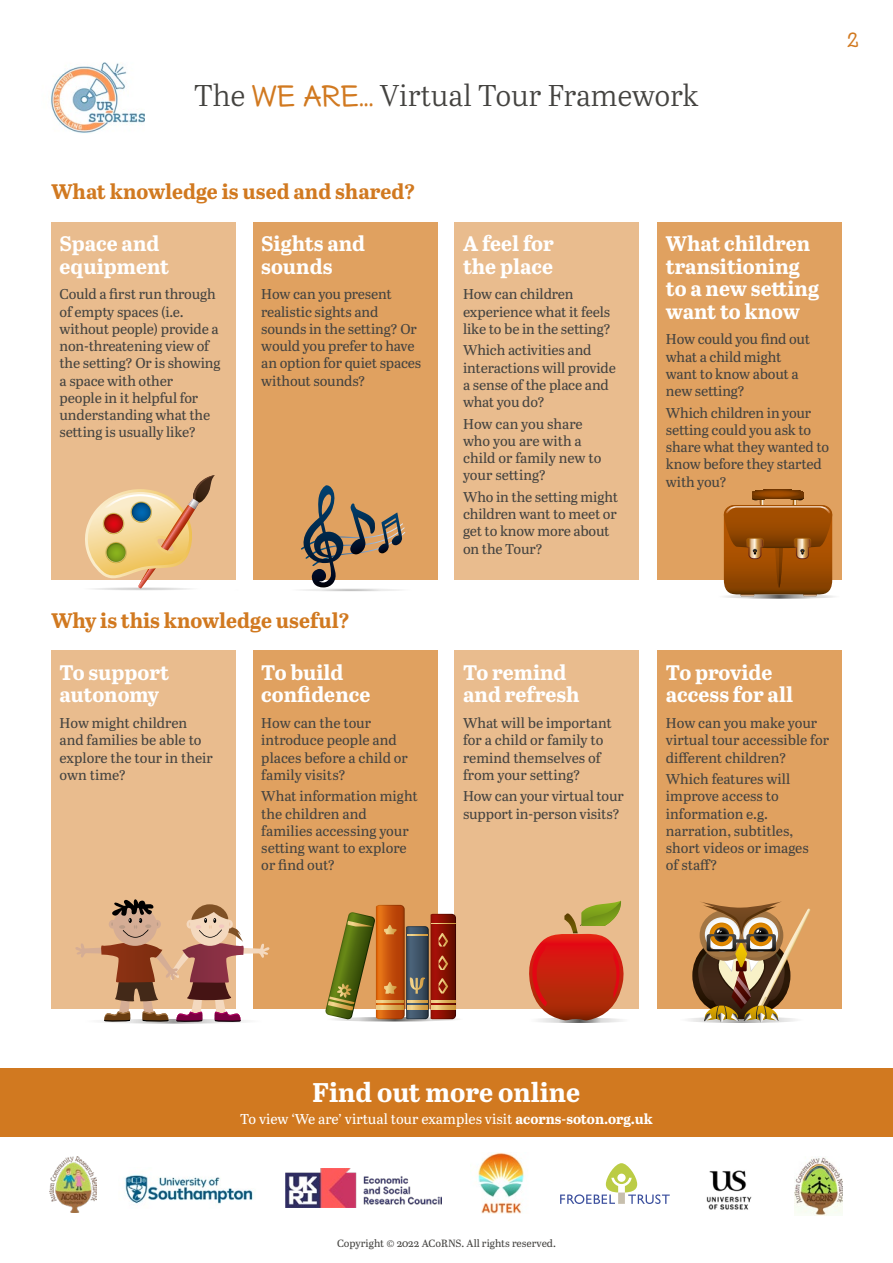
<style>
.page{position:relative;width:893px;height:1263px;background:#fff}
.page>*{position:absolute;margin:0;border:0;box-sizing:border-box;transform-origin:0 0}
.t1{font:30px "Abril Text Lt";color:#444340}
.t2{font:700 27px "Abril Text";color:#fff}
.t3{font:700 21px/22.5px "Abril Text";color:#fff}
.t4{font:700 21px "Abril Text";color:#d17920}
.t5{font:expanded 21px "Nexa Rust Handmade";color:#d17920}
.t6{font:14.25px/17.2px "Abril Text";letter-spacing:-.01em;color:#444340}
.t7{font:14.25px "Abril Text";color:#fff}
.t8{font:10.5px "Abril Text";color:#444340}
.s1{font-family:"Nexa Rust Handmade";font-stretch:expanded;color:#d17920}
.s2{font-weight:700}
</style>
<div class="page">
<div style="left:0;top:1068px;width:893px;height:68px;background:#d17920"></div>
<img style="left:50px;top:62px;width:95px;height:71px">
<img style="left:285px;top:1168px;width:156px;height:40px">
<img style="left:125px;top:1174px;width:128px;height:30px">
<img style="left:706px;top:1170px;width:46px;height:40px">
<svg style="left:560px;top:1163px;width:110px;height:41px"></svg>
<img style="left:49px;top:1157px;width:48px;height:56px">
<img style="left:795px;top:1157px;width:48px;height:59px">
<img style="left:478px;top:1153px;width:46px;height:60px">
<div style="left:51px;top:222px;width:185px;height:358px;background:#e9bc8e"></div>
<div style="left:51px;top:651px;width:185px;height:358px;background:#e9bc8e"></div>
<div style="left:253px;top:222px;width:184px;height:358px;background:#e0a160"></div>
<div style="left:253px;top:651px;width:184px;height:358px;background:#e0a160"></div>
<div style="left:455px;top:222px;width:184px;height:358px;background:#e9bc8e"></div>
<div style="left:455px;top:651px;width:184px;height:358px;background:#e9bc8e"></div>
<div style="left:657px;top:222px;width:185px;height:358px;background:#e0a160"></div>
<div style="left:657px;top:651px;width:185px;height:358px;background:#e0a160"></div>
<svg style="left:85px;top:475px;width:130px;height:115px"></svg>
<svg style="left:301px;top:485px;width:105px;height:106px"></svg>
<svg style="left:529px;top:901px;width:95px;height:122px"></svg>
<svg style="left:75px;top:899px;width:195px;height:124px"></svg>
<svg style="left:688px;top:901px;width:122px;height:122px"></svg>
<svg style="left:325px;top:905px;width:133px;height:116px"></svg>
<svg style="left:723px;top:489px;width:112px;height:110px;background:#a35e1d"></svg>
<h1 class="t1" style="left:194px;top:74px;width:506px">The <span class="s1">WE ARE...</span> Virtual Tour Framework</h1>
<h3 class="t5" style="left:847px;top:28px;width:13px">2</h3>
<h3 class="t4" style="left:51px;top:176px;width:366px">What knowledge is used and shared?</h3>
<h3 class="t3" style="left:60px;top:231px;width:111px">Space and equipment</h3>
<p class="t6" style="left:60px;top:285px;width:163px">Could a first run through of empty spaces (i.e. without people) provide a non-threatening view of the setting? Or is showing a space with other<br>people in it helpful for understanding what the setting is usually like?</p>
<h3 class="t3" style="left:261px;top:231px;width:105px">Sights and sounds</h3>
<p class="t6" style="left:261px;top:285px;width:161px">How can you present realistic sights and sounds in the setting? Or would you prefer to have an option for quiet spaces without sounds?</p>
<h3 class="t4" style="left:51px;top:605px;width:300px">Why is this knowledge useful?</h3>
<h3 class="t3" style="left:60px;top:660px;width:111px">To support autonomy</h3>
<p class="t6" style="left:60px;top:714px;width:155px">How might children and families be able to explore the tour in their own time?</p>
<h3 class="t3" style="left:261px;top:660px;width:111px">To build confidence</h3>
<p class="t6" style="left:261px;top:714px;width:148px">How can the tour introduce people and places before a child or family visits?</p>
<p class="t6" style="left:261px;top:787px;width:158px">What information might the children and families accessing your setting want to explore or find out?</p>
<h3 class="t3" style="left:463px;top:231px;width:92px">A feel for the place</h3>
<p class="t6" style="left:463px;top:285px;width:149px">How can children experience what it feels like to be in the setting?</p>
<p class="t6" style="left:463px;top:341px;width:154px">Which activities and interactions will provide a sense of the place and what you do?</p>
<p class="t6" style="left:463px;top:414px;width:140px">How can you share who you are with a child or family new to your setting?</p>
<p class="t6" style="left:463px;top:488px;width:157px">Who in the setting might children want to meet or get to know more about on the Tour?</p>
<h3 class="t3" style="left:666px;top:231px;width:155px">What children transitioning to a new setting want to know</h3>
<p class="t6" style="left:666px;top:330px;width:146px">How could you find out what a child might want to know about a new setting?</p>
<p class="t6" style="left:666px;top:403px;width:165px">Which children in your setting could you ask to share what they wanted to know before they started with you?</p>
<h3 class="t3" style="left:463px;top:660px;width:118px">To remind and refresh</h3>
<p class="t6" style="left:463px;top:714px;width:150px">What will be important for a child or family to remind themselves of from your setting?</p>
<p class="t6" style="left:463px;top:787px;width:162px">How can your virtual tour support in-person visits?</p>
<h3 class="t3" style="left:666px;top:660px;width:129px">To provide access for all</h3>
<p class="t6" style="left:666px;top:714px;width:165px">How can you make your virtual tour accessible for different children?</p>
<p class="t6" style="left:666px;top:770px;width:144px">Which features will improve access to information e.g. narration, subtitles, short videos or images of staff?</p>
<h2 class="t2" style="left:312px;top:1072px;width:269px">Find out more online</h2>
<p class="t7" style="left:240px;top:1108px;width:414px">To view ‘We are’ virtual tour examples visit <span class="s2">acorns-soton.org.uk</span></p>
<p class="t8" style="left:337px;top:1235px;width:220px">Copyright © 2022 ACoRNS. All rights reserved.</p>
</div>
